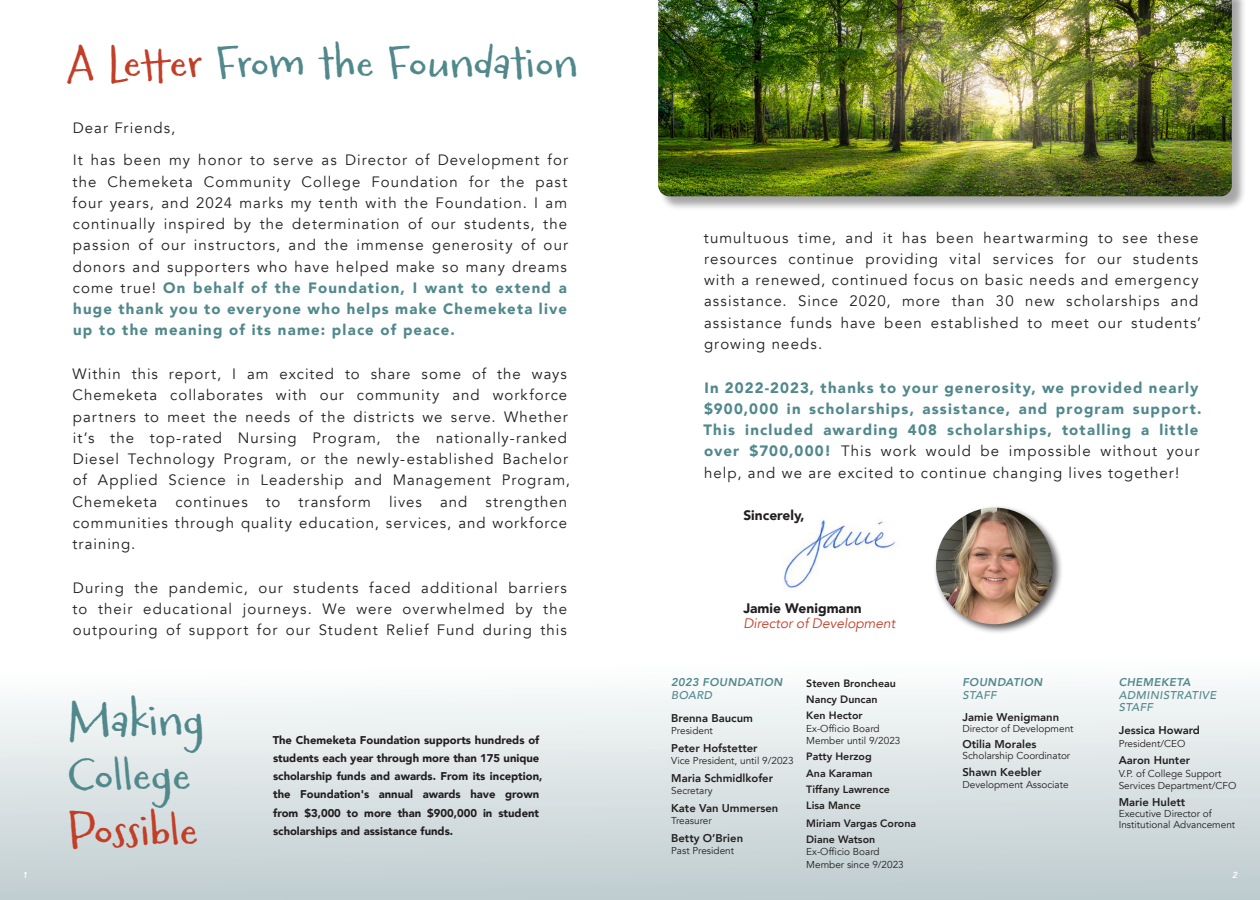
<style>
.page{position:relative;width:1260px;height:900px;background:#fff}
.page>*{position:absolute;margin:0;border:0;box-sizing:border-box;transform-origin:0 0}
.t1{font:46.25px "Carrotflower";letter-spacing:.015em;color:#50888c}
.t2{font:46.25px "Carrotflower";letter-spacing:.01em;color:#c23e27}
.t3{font:44.62px "Carrotflower";letter-spacing:.01em;color:#50888c}
.t4{font:15px/21.2px "Avenir";letter-spacing:.07em;color:#231f20;text-align:justify}
.t5{font:900 15px/21.2px "Avenir";letter-spacing:.08em;color:#50888c}
.Paragraph{font:italic 13.75px/15px "Avenir";color:#c23e27}
.Paragraph-2{font:900 13.75px "Avenir";color:#231f20}
.t6{font:900 11.25px/18.1px "Avenir";color:#231f20}
.list_head_white{font:800 11.25px "Avenir";color:#231f20}
.list_dark{font:800 11.25px "Avenir";color:#231f20}
.t7{font:italic 800 11.25px/12.5px "Avenir";letter-spacing:.035em;color:#50888c}
.t8{font:italic 500 11.25px/12.5px "Avenir";letter-spacing:.04em;color:#50888c}
.list_head_white-2{font:800 10.62px "Avenir";color:#231f20}
.list_head_white-3{font:10px/12.5px "Avenir";color:#231f20}
.list_dark-2{font:10px "Avenir";color:#231f20}
.H1_Sub{font:italic 800 8.75px "Avenir";color:#fff}
.s1{color:#c23e27}
.s2{font-weight:900;color:#50888c}
.s3{font-weight:400;color:#231f20}
.s4{font-weight:900;font-style:normal;color:#231f20}
.s5{font-weight:500}
.s6{font-weight:800}
</style>
<div class="page">
<div style="left:0;top:635px;width:1260px;height:265px;background:linear-gradient(to bottom,#fff,#becccf)"></div>
<img style="left:784px;top:518px;width:116px;height:73px">
<div style="left:64px;top:113px;width:513px;height:535px;background:#fff"></div>
<div style="left:659px;top:0;width:588px;height:211px;background:#231f20;opacity:.4"></div>
<img style="left:658px;top:0;width:574px;height:196px">
<div style="left:933px;top:505px;width:130px;height:130px;background:#231f20;opacity:.75"></div>
<img style="left:936px;top:508px;width:117px;height:116px;border-radius:58px">
<p class="H1_Sub" style="left:22px;top:869px;width:7px">1</p>
<p class="t3" style="left:68px;top:36px;width:512px"><span class="s1">A Letter</span> From the Foundation</p>
<p class="t4" style="left:73px;top:117px;width:104px">Dear Friends,</p>
<p class="t4" style="left:73px;top:150px;width:497px">It has been my honor to serve as Director of Development for the Chemeketa Community College Foundation for the past four years, and 2024 marks my tenth with the Foundation. I am continually inspired by the determination of our students, the passion of our instructors, and the immense generosity of our donors and supporters who have helped make so many dreams come true! <span class="s2">On behalf of the Foundation, I want to extend a huge thank you to everyone who helps make Chemeketa live up to the meaning of its name: place of peace.</span></p>
<p class="t4" style="left:73px;top:364px;width:499px;text-align:left">Within this report, I am excited to share some of the ways Chemeketa collaborates with our community and workforce partners to meet the needs of the districts we serve. Whether it’s the top-rated Nursing Program, the nationally-ranked Diesel Technology Program, or the newly-established Bachelor of Applied Science in Leadership and Management Program, Chemeketa continues to transform lives and strengthen communities through quality education, services, and workforce training.</p>
<p class="t4" style="left:73px;top:577px;width:496px">During the pandemic, our students faced additional barriers to their educational journeys. We were overwhelmed by the outpouring of support for our Student Relief Fund during this</p>
<p class="t1" style="left:68px;top:693px;width:138px">Making</p>
<p class="t1" style="left:68px;top:748px;width:125px">College</p>
<p class="t2" style="left:68px;top:803px;width:132px">Possible</p>
<p class="t6" style="left:273px;top:731px;width:271px">The Chemeketa Foundation supports hundreds of students each year through more than 175 unique scholarship funds and awards. From its inception, the Foundation's annual awards have grown from $3,000 to more than $900,000 in student scholarships and assistance funds.</p>
<p class="t4" style="left:704px;top:227px;width:499px;text-align:left">tumultuous time, and it has been heartwarming to see these resources continue providing vital services for our students with a renewed, continued focus on basic needs and emergency assistance. Since 2020, more than 30 new scholarships and assistance funds have been established to meet our students’ growing needs.</p>
<p class="t5" style="left:703px;top:376px;width:500px">In 2022-2023, thanks to your generosity, we provided nearly $900,000 in scholarships, assistance, and program support.<br>This included awarding 408 scholarships, totalling a little over $700,000! <span class="s3">This work would be impossible without your help, and we are excited to continue changing lives together!</span></p>
<p class="Paragraph-2" style="left:743px;top:504px;width:63px">Sincerely,</p>
<p class="Paragraph" style="left:743px;top:601px;width:154px"><span class="s4">Jamie Wenigmann<br></span>Director of Development</p>
<h1 class="t7" style="left:671px;top:676px;width:113px">2023 FOUNDATION<br><span class="s5">BOARD</span></h1>
<p class="list_dark" style="left:671px;top:709px;width:83px">Brenna Baucum</p>
<p class="list_dark-2" style="left:671px;top:725px;width:43px">President</p>
<p class="list_dark" style="left:671px;top:739px;width:88px">Peter Hofstetter</p>
<p class="list_dark-2" style="left:671px;top:755px;width:124px">Vice President, until 9/2023</p>
<p class="list_dark" style="left:671px;top:769px;width:103px">Maria Schmidlkofer</p>
<p class="list_dark-2" style="left:671px;top:785px;width:43px">Secretary</p>
<p class="list_head_white" style="left:671px;top:799px;width:109px">Kate Van Ummersen</p>
<p class="list_head_white-3" style="left:671px;top:815px;width:42px">Treasurer</p>
<p class="list_head_white" style="left:671px;top:829px;width:73px">Betty O’Brien</p>
<p class="list_head_white-3" style="left:671px;top:845px;width:64px">Past President</p>
<p class="list_head_white-2" style="left:806px;top:675px;width:91px">Steven Broncheau</p>
<p class="list_head_white-2" style="left:806px;top:691px;width:73px">Nancy Duncan</p>
<p class="list_head_white-2" style="left:806px;top:707px;width:58px">Ken Hector</p>
<p class="list_head_white-3" style="left:806px;top:722px;width:96px">Ex-Officio Board<br>Member until 9/2023</p>
<p class="list_head_white-2" style="left:806px;top:748px;width:67px">Patty Herzog</p>
<p class="list_head_white-2" style="left:806px;top:765px;width:68px">Ana Karaman</p>
<p class="list_head_white-2" style="left:806px;top:781px;width:85px">Tiffany Lawrence</p>
<p class="list_head_white-2" style="left:806px;top:797px;width:56px">Lisa Mance</p>
<p class="list_head_white-2" style="left:806px;top:815px;width:111px">Miriam Vargas Corona</p>
<p class="list_head_white-2" style="left:806px;top:831px;width:71px">Diane Watson</p>
<p class="list_head_white-3" style="left:806px;top:846px;width:99px">Ex-Officio Board<br>Member since 9/2023</p>
<h1 class="t7" style="left:962px;top:676px;width:81px">FOUNDATION<br><span class="s5">STAFF</span></h1>
<p class="list_head_white" style="left:962px;top:708px;width:98px">Jamie Wenigmann</p>
<p class="list_head_white-3" style="left:962px;top:722px;width:113px">Director of Development</p>
<p class="list_head_white" style="left:962px;top:735px;width:75px">Otilia Morales</p>
<p class="list_head_white-3" style="left:962px;top:750px;width:109px">Scholarship Coordinator</p>
<p class="list_head_white" style="left:962px;top:763px;width:81px">Shawn Keebler</p>
<p class="list_head_white-3" style="left:962px;top:779px;width:108px">Development Associate</p>
<h1 class="t8" style="left:1119px;top:676px;width:99px"><span class="s6">CHEMEKETA<br></span>ADMINISTRATIVE<br>STAFF</h1>
<p class="list_head_white" style="left:1119px;top:722px;width:83px">Jessica Howard</p>
<p class="list_head_white-3" style="left:1119px;top:737px;width:68px">President/CEO</p>
<p class="list_head_white" style="left:1119px;top:752px;width:73px">Aaron Hunter</p>
<p class="list_head_white-3" style="left:1119px;top:767px;width:119px">V.P. of College Support<br>Services Department/CFO</p>
<p class="list_head_white" style="left:1119px;top:793px;width:68px">Marie Hulett</p>
<p class="list_head_white-3" style="left:1119px;top:808px;width:118px;line-height:11.2px">Executive Director of<br>Institutional Advancement</p>
<p class="H1_Sub" style="left:1232px;top:869px;width:7px">2</p>
</div>
